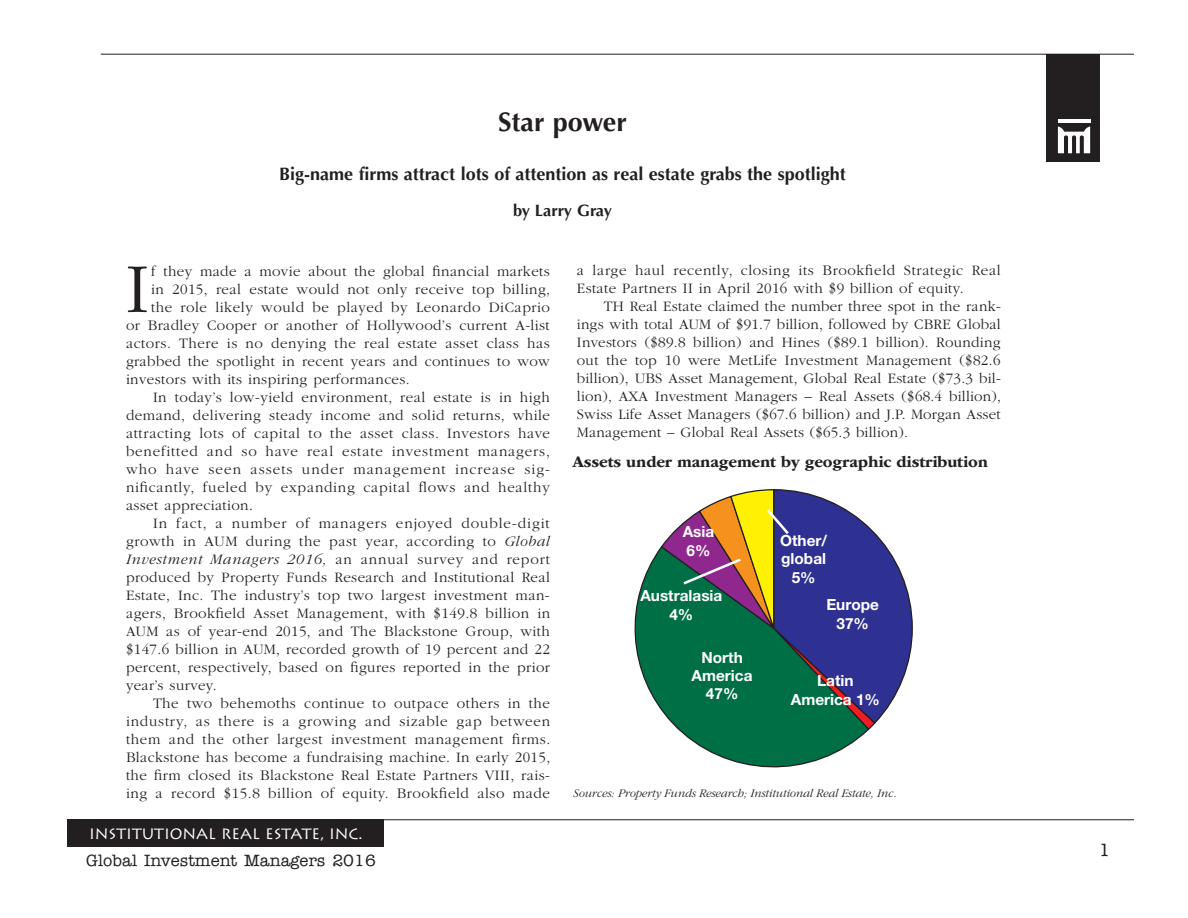
<style>
.page{position:relative;width:1188px;height:918px;background:#fff}
.page>*{position:absolute;margin:0;border:0;box-sizing:border-box;transform-origin:0 0}
.t1{font:300 72.75px "Garamond";color:#231f20}
.t2{font:700 27px "Optima";color:#231f20}
.t3{font:700 18px "Optima";color:#231f20}
.t4{font:500 18px "American Typewriter";color:#231f20}
.t5{font:700 16.5px "ITC Garamond Std";letter-spacing:-.01em;color:#231f20}
.t6{font:500 16.5px "American Typewriter";color:#231f20}
.t7{font:700 16.5px "Optima";letter-spacing:-.01em;color:#231f20}
.t8{font:700 15.45px/18.5px "Helvetica Neue LT Std";color:#fff;text-align:center}
.t9{font:300 15px/18px "ITC Garamond Std";letter-spacing:.025em;color:#231f20;text-align:justify}
.t10{font:300 15px "Garamond";letter-spacing:.025em;color:#231f20}
.t11{font:15px "Lithos";color:#fff}
.t12{font:italic 300 12px "ITC Garamond Std";letter-spacing:-.005em;color:#231f20}
.s1{font-style:italic}
</style>
<div class="page">
<hr style="left:101px;top:54px;width:1033px;height:1px;background:#231f20">
<div style="left:1046px;top:54px;width:54px;height:108px;background:#231f20"></div>
<hr style="left:1058px;top:119px;width:32px;height:3px;background:#fff">
<svg style="left:1058px;top:126px;width:32px;height:27px"></svg>
<hr style="left:382px;top:820px;width:752px;height:1px;background:#231f20">
<div style="left:68px;top:820px;width:316px;height:27px;background:#231f20"></div>
<svg style="left:634px;top:548px;width:234px;height:220px;fill:#016f45"></svg>
<svg style="left:660px;top:489px;width:253px;height:242px;background:#516c77"></svg>
<h2 class="t2" style="left:498px;top:106px;width:130px">Star power</h2>
<p class="t3" style="left:279px;top:163px;width:568px">Big-name firms attract lots of attention as real estate grabs the spotlight</p>
<p class="t7" style="left:513px;top:201px;width:100px">by Larry Gray</p>
<h1 class="t1" style="left:126px;top:251px;width:25px">I</h1>
<p class="t10" style="left:151px;top:263px;width:400px">f they made a movie about the global financial markets</p>
<p class="t10" style="left:151px;top:281px;width:401px">in 2015, real estate would not only receive top billing,</p>
<p class="t10" style="left:151px;top:299px;width:400px">the role likely would be played by Leonardo DiCaprio</p>
<p class="t10" style="left:126px;top:317px;width:425px">or Bradley Cooper or another of Hollywood’s current A-list</p>
<p class="t10" style="left:126px;top:335px;width:425px">actors. There is no denying the real estate asset class has</p>
<p class="t10" style="left:126px;top:353px;width:425px">grabbed the spotlight in recent years and continues to wow</p>
<p class="t10" style="left:126px;top:371px;width:285px">investors with its inspiring performances.</p>
<p class="t9" style="left:126px;top:388px;width:426px;text-indent:27px">In today’s low-yield environment, real estate is in high demand, delivering steady income and solid returns, while attracting lots of capital to the asset class. Investors have benefitted and so have real estate investment managers, who have seen assets under management increase sig&shy;nificantly, fueled by expanding capital flows and healthy asset appreciation.</p>
<p class="t9" style="left:126px;top:514px;width:426px;text-indent:27px">In fact, a number of managers enjoyed double-digit growth in AUM during the past year, according to <span class="s1">Global Investment Managers 2016,</span> an annual survey and report produced by Property Funds Research and Institutional Real Estate, Inc. The industry’s top two largest investment man&shy;agers, Brookfield Asset Management, with $149.8 billion in AUM as of year-end 2015, and The Blackstone Group, with $147.6 billion in AUM, recorded growth of 19 percent and 22 percent, respectively, based on figures reported in the prior year’s survey.</p>
<p class="t9" style="left:126px;top:694px;width:426px;text-indent:27px">The two behemoths continue to outpace others in the industry, as there is a growing and sizable gap between them and the other largest investment management firms.<br>Blackstone has become a fundraising machine. In early 2015, the firm closed its Blackstone Real Estate Partners VIII, rais&shy;ing a record $15.8 billion of equity. Brookfield also made</p>
<p class="t11" style="left:89px;top:825px;width:275px">INSTITUTIONAL REAL ESTATE, INC.</p>
<p class="t6" style="left:86px;top:851px;width:291px">Global Investment Managers 2016</p>
<p class="t9" style="left:577px;top:262px;width:425px">a large haul recently, closing its Brookfield Strategic Real<br>Estate Partners II in April 2016 with $9 billion of equity.</p>
<p class="t9" style="left:577px;top:298px;width:426px;text-indent:27px">TH Real Estate claimed the number three spot in the rank&shy;ings with total AUM of $91.7 billion, followed by CBRE Global Investors ($89.8 billion) and Hines ($89.1 billion). Rounding out the top 10 were MetLife Investment Management ($82.6 billion), UBS Asset Management, Global Real Estate ($73.3 bil&shy;lion), AXA Investment Managers – Real Assets ($68.4 billion), Swiss Life Asset Managers ($67.6 billion) and J.P. Morgan Asset Management – Global Real Assets ($65.3 billion).</p>
<p class="t5" style="left:572px;top:452px;width:417px">Assets under management by geographic distribution</p>
<p class="t8" style="left:683px;top:522px;width:33px;text-align:left">Asia<br>6%</p>
<p class="t8" style="left:640px;top:586px;width:84px">Australasia<br>4%</p>
<p class="t8" style="left:692px;top:647px;width:62px">North<br>America<br>47%</p>
<p class="t8" style="left:780px;top:531px;width:49px">Other/ global<br>5%</p>
<p class="t8" style="left:826px;top:595px;width:54px">Europe<br>37%</p>
<p class="t8" style="left:791px;top:671px;width:91px">Latin<br>America 1%</p>
<p class="t12" style="left:573px;top:786px;width:325px">Sources: Property Funds Research; Institutional Real Estate, Inc.</p>
<p class="t4" style="left:1099px;top:840px;width:13px">1</p>
</div>
